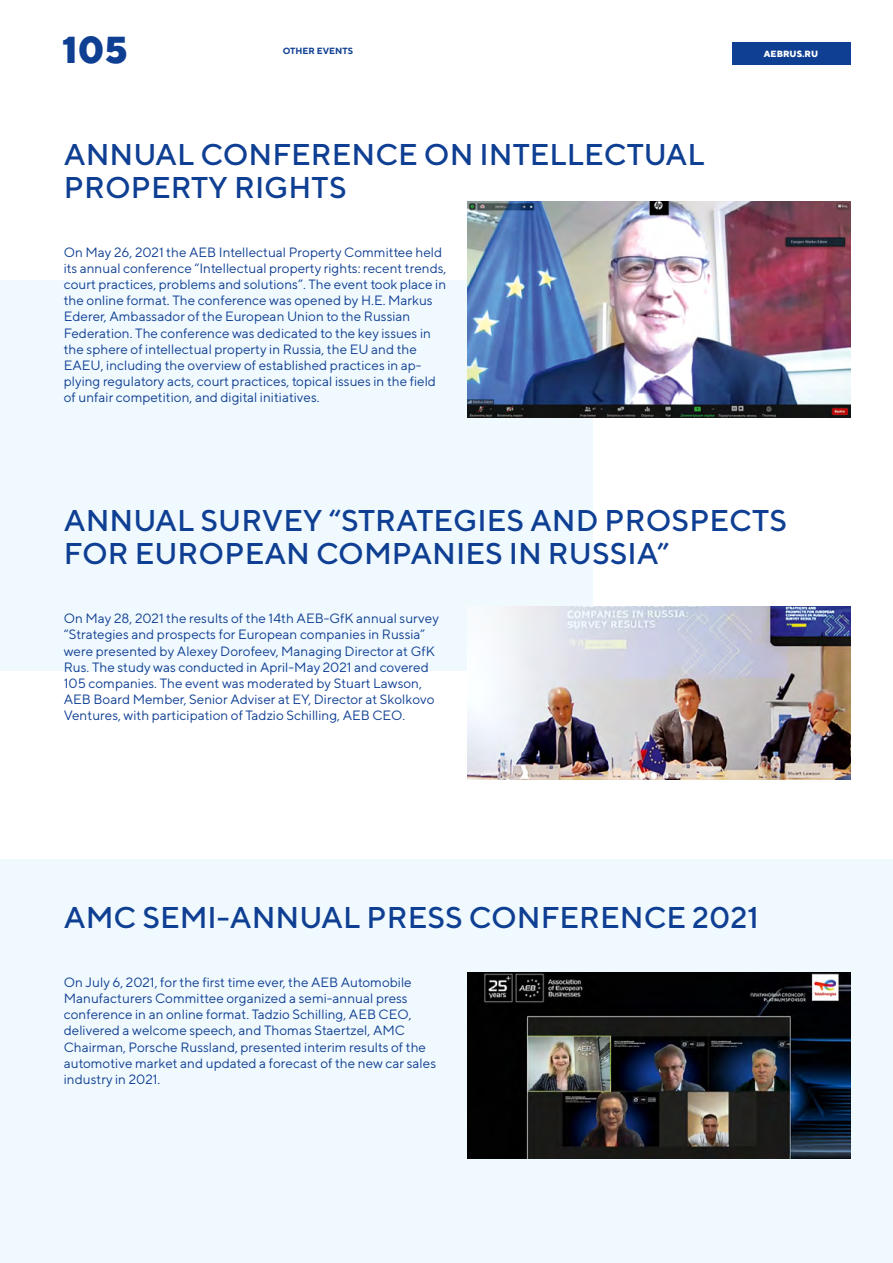
<style>
.page{position:relative;width:893px;height:1263px;background:#fff}
.page>*{position:absolute;margin:0;border:0;box-sizing:border-box;transform-origin:0 0}
.t1{font:800 37.5px "TT Norms";color:#0f3f93}
.H_2__20_spAll{font:500 30px/33px "TT Norms";color:#0f3f93}
.main_body{font:13.5px/16.2px "TT Norms";color:#0f3f93}
.t2{font:700 9px "TT Norms";color:#0f3f93}
.t3{font:800 9px "TT Norms";color:#fff}
</style>
<div class="page">
<div style="left:0;top:280px;width:592px;height:390px;background:#f0f9fe"></div>
<div style="left:0;top:859px;width:893px;height:404px;background:#f0f9fe"></div>
<img style="left:468px;top:202px;width:382px;height:215px">
<img style="left:468px;top:606px;width:382px;height:173px">
<img style="left:468px;top:972px;width:382px;height:187px">
<div style="left:732px;top:43px;width:118px;height:22px;background:#0f3f93"></div>
<h1 class="t1" style="left:62px;top:25px;width:67px">105</h1>
<p class="t2" style="left:283px;top:46px;width:72px">OTHER EVENTS</p>
<p class="t3" style="left:764px;top:48px;width:56px">AEBRUS.RU</p>
<p class="H_2__20_spAll" style="left:64px;top:137px;width:643px">ANNUAL CONFERENCE ON INTELLECTUAL<br>PROPERTY RIGHTS</p>
<p class="main_body" style="left:64px;top:243px;width:384px">On May 26, 2021 the AEB Intellectual Property Committee held its annual conference “Intellectual property rights: recent trends, court practices, problems and solutions”. The event took place in the online format. The conference was opened by H.E. Markus Ederer, Ambassador of the European Union to the Russian Federation. The conference was dedicated to the key issues in the sphere of intellectual property in Russia, the EU and the EAEU, including the overview of established practices in ap&shy;plying regulatory acts, court practices, topical issues in the field of unfair competition, and digital initiatives.</p>
<p class="H_2__20_spAll" style="left:64px;top:504px;width:725px">ANNUAL SURVEY “STRATEGIES AND PROSPECTS<br>FOR EUROPEAN COMPANIES IN RUSSIA”</p>
<p class="main_body" style="left:64px;top:610px;width:377px">On May 28, 2021 the results of the 14th AEB-GfK annual survey “Strategies and prospects for European companies in Russia” were presented by Alexey Dorofeev, Managing Director at GfK Rus. The study was conducted in April-May 2021 and covered 105 companies. The event was moderated by Stuart Lawson, AEB Board Member, Senior Adviser at EY, Director at Skolkovo Ventures, with participation of Tadzio Schilling, AEB CEO.</p>
<p class="H_2__20_spAll" style="left:64px;top:900px;width:697px">AMC SEMI-ANNUAL PRESS CONFERENCE 2021</p>
<p class="main_body" style="left:64px;top:974px;width:374px">On July 6, 2021, for the first time ever, the AEB Automobile Manufacturers Committee organized a semi-annual press conference in an online format. Tadzio Schilling, AEB CEO, delivered a welcome speech, and Thomas Staertzel, AMC Chairman, Porsche Russland, presented interim results of the automotive market and updated a forecast of the new car sales industry in 2021.</p>
</div>
